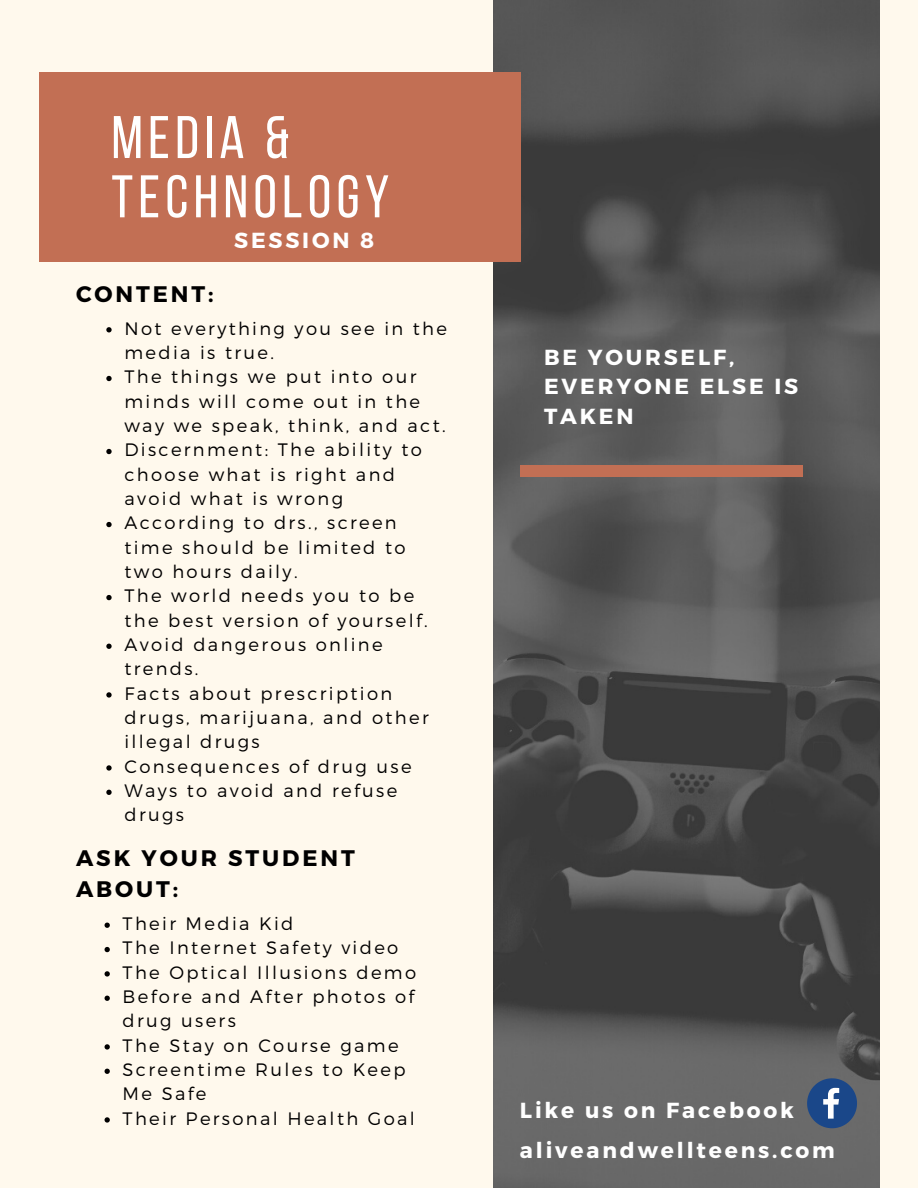
<style>
.page{position:relative;width:918px;height:1188px;background:#fff9ed}
.page>*{position:absolute;margin:0;border:0;box-sizing:border-box;transform-origin:0 0}
.t1{font:60px/59.2px "Bebas Neue";letter-spacing:.09em;color:#fff}
.t2{font:700 22.5px/30.8px "Montserrat";letter-spacing:.13em;color:#000}
.t3{font:700 21.75px/29.7px "Montserrat";letter-spacing:.13em;color:#fff}
.t4{font:300 18px/24.3px "Montserrat";letter-spacing:.13em;color:#000}
</style>
<div class="page">
<img style="left:494px;top:0;width:386px;height:1188px">
<div style="left:39px;top:73px;width:481px;height:189px;background:#c26f54"></div>
<div style="left:520px;top:465px;width:282px;height:11px;background:#c26f54"></div>
<svg style="left:807px;top:1078px;width:50px;height:50px;background:#41608d"></svg>
<svg style="left:106px;top:327px;width:6px;height:5px"></svg>
<svg style="left:106px;top:376px;width:6px;height:5px"></svg>
<svg style="left:106px;top:449px;width:6px;height:5px"></svg>
<svg style="left:106px;top:522px;width:6px;height:5px"></svg>
<svg style="left:106px;top:595px;width:6px;height:5px"></svg>
<svg style="left:106px;top:644px;width:6px;height:5px"></svg>
<svg style="left:106px;top:692px;width:6px;height:6px"></svg>
<svg style="left:106px;top:765px;width:6px;height:6px"></svg>
<svg style="left:106px;top:790px;width:6px;height:5px"></svg>
<svg style="left:105px;top:923px;width:5px;height:5px"></svg>
<svg style="left:105px;top:947px;width:5px;height:5px"></svg>
<svg style="left:105px;top:971px;width:5px;height:6px"></svg>
<svg style="left:105px;top:996px;width:5px;height:5px"></svg>
<svg style="left:105px;top:1044px;width:5px;height:6px"></svg>
<svg style="left:105px;top:1069px;width:5px;height:5px"></svg>
<svg style="left:105px;top:1117px;width:5px;height:6px"></svg>
<p class="t1" style="left:112px;top:113px;width:279px">MEDIA &amp;<br>TECHNOLOGY</p>
<p class="t2" style="left:76px;top:277px;width:139px">CONTENT:</p>
<p class="t3" style="left:234px;top:224px;width:142px">SESSION 8</p>
<p class="t4" style="left:124px;top:315px;width:324px">Not everything you see in the media is true.</p>
<p class="t4" style="left:124px;top:364px;width:323px">The things we put into our minds will come out in the way we speak, think, and act.</p>
<p class="t4" style="left:124px;top:437px;width:299px">Discernment: The ability to choose what is right and avoid what is wrong</p>
<p class="t4" style="left:124px;top:510px;width:283px">According to drs., screen time should be limited to two hours daily.</p>
<p class="t4" style="left:124px;top:583px;width:305px">The world needs you to be the best version of yourself.</p>
<p class="t4" style="left:124px;top:632px;width:260px">Avoid dangerous online trends.</p>
<p class="t4" style="left:124px;top:680px;width:306px">Facts about prescription drugs, marijuana, and other illegal drugs</p>
<p class="t4" style="left:124px;top:753px;width:289px">Consequences of drug use</p>
<p class="t4" style="left:124px;top:778px;width:274px">Ways to avoid and refuse drugs</p>
<p class="t2" style="left:76px;top:842px;width:280px">ASK YOUR STUDENT<br>ABOUT:</p>
<p class="t4" style="left:123px;top:911px;width:172px">Their Media Kid</p>
<p class="t4" style="left:123px;top:935px;width:277px">The Internet Safety video</p>
<p class="t4" style="left:123px;top:959px;width:295px">The Optical Illusions demo</p>
<p class="t4" style="left:123px;top:984px;width:293px">Before and After photos of drug users</p>
<p class="t4" style="left:123px;top:1032px;width:278px">The Stay on Course game</p>
<p class="t4" style="left:123px;top:1057px;width:284px">Screentime Rules to Keep<br>Me Safe</p>
<p class="t4" style="left:123px;top:1105px;width:294px">Their Personal Health Goal</p>
<p class="t3" style="left:544px;top:341px;width:256px">BE YOURSELF,<br>EVERYONE ELSE IS<br>TAKEN</p>
<p class="t3" style="left:520px;top:1094px;width:276px">Like us on Facebook</p>
<p class="t3" style="left:520px;top:1135px;width:316px">aliveandwellteens.com</p>
</div>
